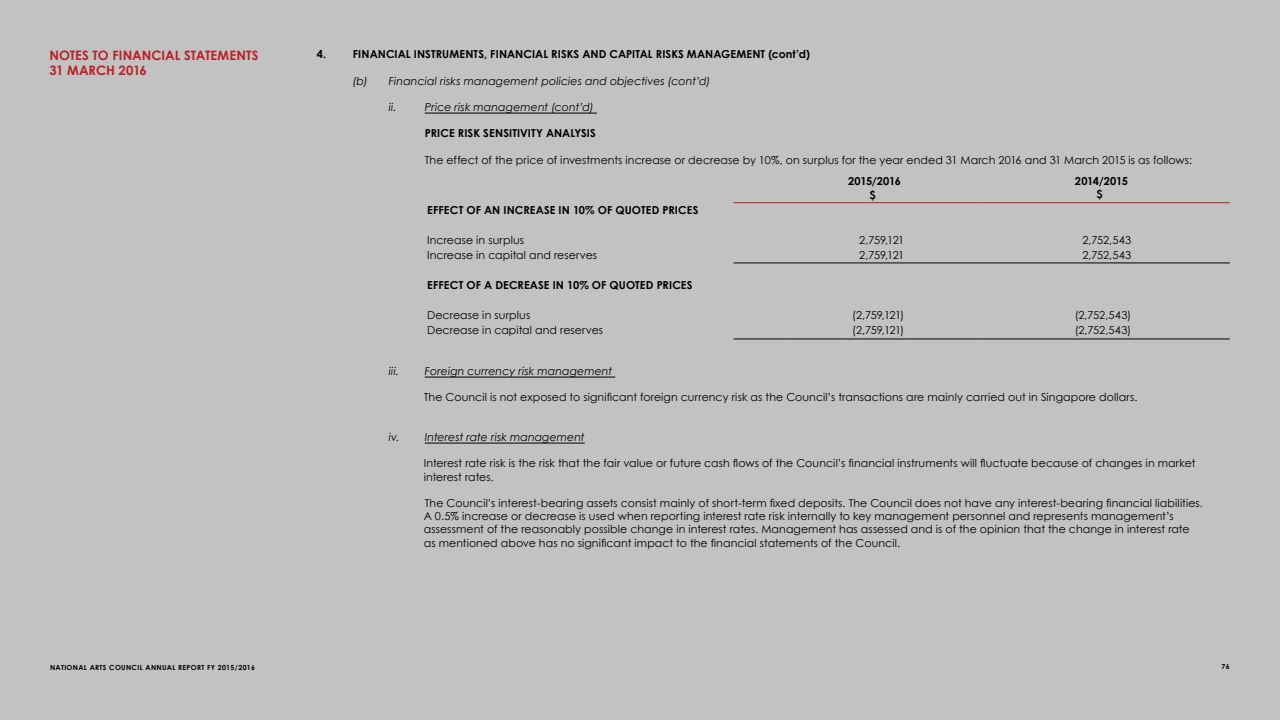
<style>
.page{position:relative;width:1280px;height:720px;background:#c2c2c2}
.page>*{position:absolute;margin:0;border:0;box-sizing:border-box;transform-origin:0 0}
.t1{font:700 13px/15.6px "Century Gothic";color:#ba2025}
.t2{font:11px/13.2px "Century Gothic";letter-spacing:.005em;color:#000}
.t3{font:700 11px "Century Gothic";letter-spacing:.005em;color:#000}
.t4{font:italic 11px "Century Gothic";letter-spacing:.005em;color:#000}
.t5{font:700 11px "Century Gothic";letter-spacing:-.02em;color:#000}
.t6{font:700 7px "Century Gothic";letter-spacing:.05em;color:#000}
</style>
<div class="page">
<hr style="left:425px;top:113px;width:172px;height:1px;background:#000">
<hr style="left:425px;top:377px;width:190px;height:1px;background:#000">
<hr style="left:425px;top:443px;width:160px;height:1px;background:#000">
<hr style="left:734px;top:202px;width:56px;height:1px;background:#ba2025">
<hr style="left:790px;top:202px;width:56px;height:1px;background:#ba2025">
<svg style="left:846px;top:202px;width:13px;height:1px"></svg>
<hr style="left:859px;top:202px;width:48px;height:1px;background:#ba2025">
<hr style="left:907px;top:202px;width:69px;height:1px;background:#ba2025">
<hr style="left:976px;top:202px;width:158px;height:1px;background:#ba2025">
<hr style="left:1134px;top:202px;width:96px;height:1px;background:#ba2025">
<hr style="left:734px;top:262px;width:56px;height:1px;background:#000">
<hr style="left:790px;top:262px;width:56px;height:1px;background:#000">
<svg style="left:846px;top:262px;width:13px;height:1px"></svg>
<hr style="left:859px;top:262px;width:48px;height:1px;background:#000">
<hr style="left:907px;top:262px;width:69px;height:1px;background:#000">
<hr style="left:976px;top:262px;width:158px;height:1px;background:#000">
<hr style="left:1134px;top:262px;width:96px;height:1px;background:#000">
<hr style="left:734px;top:338px;width:56px;height:1px;background:#000">
<hr style="left:790px;top:338px;width:56px;height:1px;background:#000">
<svg style="left:846px;top:338px;width:13px;height:1px"></svg>
<hr style="left:859px;top:338px;width:48px;height:1px;background:#000">
<hr style="left:907px;top:338px;width:69px;height:1px;background:#000">
<hr style="left:976px;top:338px;width:158px;height:1px;background:#000">
<hr style="left:1134px;top:338px;width:96px;height:1px;background:#000">
<p class="t1" style="left:49px;top:47px;width:211px">NOTES TO FINANCIAL STATEMENTS<br>31 MARCH 2016</p>
<p class="t3" style="left:317px;top:46px;width:11px">4.</p>
<p class="t3" style="left:353px;top:46px;width:459px">FINANCIAL INSTRUMENTS, FINANCIAL RISKS AND CAPITAL RISKS MANAGEMENT (cont’d)</p>
<p class="t4" style="left:353px;top:73px;width:359px">(b) Financial risks management policies and objectives (cont’d)</p>
<p class="t4" style="left:389px;top:99px;width:9px">ii.</p>
<p class="t4" style="left:425px;top:99px;width:171px">Price risk management (cont’d)</p>
<p class="t3" style="left:425px;top:125px;width:173px">PRICE RISK SENSITIVITY ANALYSIS</p>
<p class="t2" style="left:425px;top:153px;width:769px">The effect of the price of investments increase or decrease by 10%, on surplus for the year ended 31 March 2016 and 31 March 2015 is as follows:</p>
<p class="t5" style="left:848px;top:173px;width:54px">2015/2016</p>
<p class="t5" style="left:1075px;top:173px;width:55px">2014/2015</p>
<p class="t3" style="left:870px;top:187px;width:8px">$</p>
<p class="t3" style="left:1096px;top:186px;width:8px">$</p>
<p class="t3" style="left:427px;top:201px;width:273px">EFFECT OF AN INCREASE IN 10% OF QUOTED PRICES</p>
<p class="t2" style="left:427px;top:233px;width:99px">Increase in surplus</p>
<p class="t2" style="left:859px;top:233px;width:47px">2,759,121</p>
<p class="t2" style="left:1082px;top:233px;width:50px">2,752,543</p>
<p class="t2" style="left:427px;top:248px;width:172px">Increase in capital and reserves</p>
<p class="t2" style="left:859px;top:248px;width:47px">2,759,121</p>
<p class="t2" style="left:1082px;top:248px;width:50px">2,752,543</p>
<p class="t3" style="left:427px;top:276px;width:267px">EFFECT OF A DECREASE IN 10% OF QUOTED PRICES</p>
<p class="t2" style="left:427px;top:308px;width:105px">Decrease in surplus</p>
<p class="t2" style="left:852px;top:308px;width:54px">(2,759,121)</p>
<p class="t2" style="left:1075px;top:308px;width:58px">(2,752,543)</p>
<p class="t2" style="left:427px;top:323px;width:178px">Decrease in capital and reserves</p>
<p class="t2" style="left:852px;top:323px;width:54px">(2,759,121)</p>
<p class="t2" style="left:1075px;top:323px;width:58px">(2,752,543)</p>
<p class="t4" style="left:389px;top:363px;width:12px">iii.</p>
<p class="t4" style="left:425px;top:363px;width:189px">Foreign currency risk management</p>
<p class="t2" style="left:424px;top:391px;width:715px">The Council is not exposed to significant foreign currency risk as the Council’s transactions are mainly carried out in Singapore dollars.</p>
<p class="t4" style="left:389px;top:429px;width:197px">iv. Interest rate risk management</p>
<p class="t2" style="left:424px;top:457px;width:773px">Interest rate risk is the risk that the fair value or future cash flows of the Council’s financial instruments will fluctuate because of changes in market interest rates.</p>
<p class="t2" style="left:424px;top:496px;width:781px">The Council’s interest-bearing assets consist mainly of short-term fixed deposits. The Council does not have any interest-bearing financial liabilities.<br>A 0.5% increase or decrease is used when reporting interest rate risk internally to key management personnel and represents management’s assessment of the reasonably possible change in interest rates. Management has assessed and is of the opinion that the change in interest rate as mentioned above has no significant impact to the financial statements of the Council.</p>
<p class="t6" style="left:50px;top:662px;width:207px">NATIONAL ARTS COUNCIL ANNUAL REPORT FY 2015/2016</p>
<p class="t6" style="left:1222px;top:662px;width:10px">76</p>
</div>
